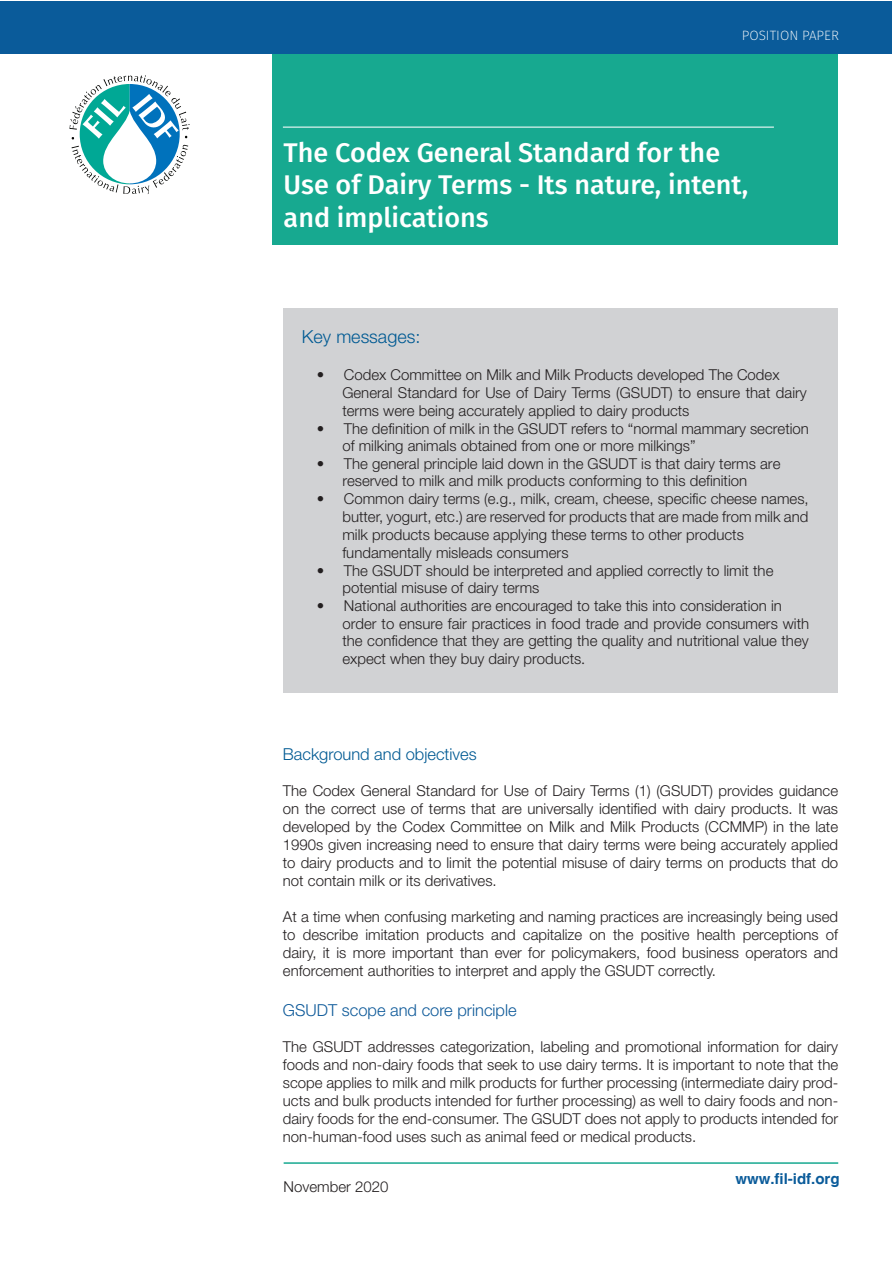
<style>
.page{position:relative;width:893px;height:1263px;background:#fff}
.page>*{position:absolute;margin:0;border:0;box-sizing:border-box;transform-origin:0 0}
.t1{font:500 27px "Fira Sans";color:#fff}
.t2{font:300 18px "Helvetica Neue";color:#005a93}
.t3{font:300 16.5px "Helvetica Neue";color:#105b9a}
.t4{font:300 16.5px "Helvetica Neue";color:#005a93}
.t5{font:300 15px/18px "Helvetica Neue";color:#231f20}
.t6{font:700 15px "Helvetica";color:#0a5b9a}
.t7{font:200 13.5px "Fira Sans";color:#fff}
.s1{font-family:"Minion Pro";font-weight:400}
</style>
<div class="page">
<div style="left:284px;top:308px;width:554px;height:384px;background:#d1d2d4"></div>
<div style="left:272px;top:51px;width:566px;height:194px;background:#17a990"></div>
<div style="left:1px;top:1px;width:891px;height:52px;background:#0a5b9a"></div>
<hr style="left:284px;top:1162px;width:554px;height:2px;background:#17a990">
<svg style="left:69px;top:75px;width:121px;height:119px"></svg>
<hr style="left:283px;top:127px;width:491px;height:1px;background:#fff">
<p class="t7" style="left:742px;top:26px;width:99px">POSITION PAPER</p>
<p class="t1" style="left:284px;top:131px;width:438px">The Codex General Standard for the</p>
<p class="t1" style="left:284px;top:163px;width:466px">Use of Dairy Terms - Its nature, intent,</p>
<p class="t1" style="left:284px;top:196px;width:207px">and implications</p>
<p class="t2" style="left:302px;top:322px;width:120px">Key messages:</p>
<p class="t5" style="left:342px;top:365px;width:466px;text-indent:-26px">• Codex Committee on Milk and Milk Products developed The Codex<br>General Standard for Use of Dairy Terms (GSUDT) to ensure that dairy terms were being accurately applied to dairy products</p>
<p class="t5" style="left:342px;top:419px;width:468px;line-height:17.2px;text-indent:-26px">• The definition of milk in the GSUDT refers to “normal mammary secretion of milking animals obtained from one or more milkings”</p>
<p class="t5" style="left:317px;top:454px;width:465px;line-height:17.2px;text-align:center">• The general principle laid down in the GSUDT is that dairy terms are reserved to milk and milk products conforming to this definition</p>
<p class="t5" style="left:342px;top:489px;width:468px;text-indent:-26px">• Common dairy terms (e.g., milk, cream, cheese, specific cheese names, butter, yogurt, etc.) are reserved for products that are made from milk and milk products because applying these terms to other products fundamentally misleads consumers</p>
<p class="t5" style="left:342px;top:561px;width:433px;line-height:17.2px;text-indent:-26px">• The GSUDT should be interpreted and applied correctly to limit the potential misuse of dairy terms</p>
<p class="t5" style="left:342px;top:596px;width:468px;text-indent:-26px">• National authorities are encouraged to take this into consideration in order to ensure fair practices in food trade and provide consumers with the confidence that they are getting the quality and nutritional value they expect when they buy dairy products<span class="s1">.</span></p>
<p class="t4" style="left:283px;top:741px;width:195px">Background and objectives</p>
<p class="t5" style="left:283px;top:781px;width:557px;text-align:justify">The Codex General Standard for Use of Dairy Terms (1) (GSUDT) provides guidance on the correct use of terms that are universally identified with dairy products. It was developed by the Codex Committee on Milk and Milk Products (CCMMP) in the late 1990s given increasing need to ensure that dairy terms were being accurately applied to dairy products and to limit the potential misuse of dairy terms on products that do not contain milk or its derivatives.</p>
<p class="t5" style="left:283px;top:907px;width:557px;text-align:justify">At a time when confusing marketing and naming practices are increasingly being used to describe imitation products and capitalize on the positive health perceptions of dairy, it is more important than ever for policymakers, food business operators and enforcement authorities to interpret and apply the GSUDT correctly.</p>
<p class="t3" style="left:283px;top:997px;width:235px">GSUDT scope and core principle</p>
<p class="t5" style="left:283px;top:1037px;width:557px;text-align:justify">The GSUDT addresses categorization, labeling and promotional information for dairy foods and non-dairy foods that seek to use dairy terms. It is important to note that the scope applies to milk and milk products for further processing (intermediate dairy prod&shy;ucts and bulk products intended for further processing) as well to dairy foods and non&shy;dairy foods for the end-consumer. The GSUDT does not apply to products intended for non-human-food uses such as animal feed or medical products.</p>
<p class="t5" style="left:284px;top:1177px;width:106px">November 2020</p>
<p class="t6" style="left:735px;top:1169px;width:106px">www.fil-idf.org</p>
</div>
